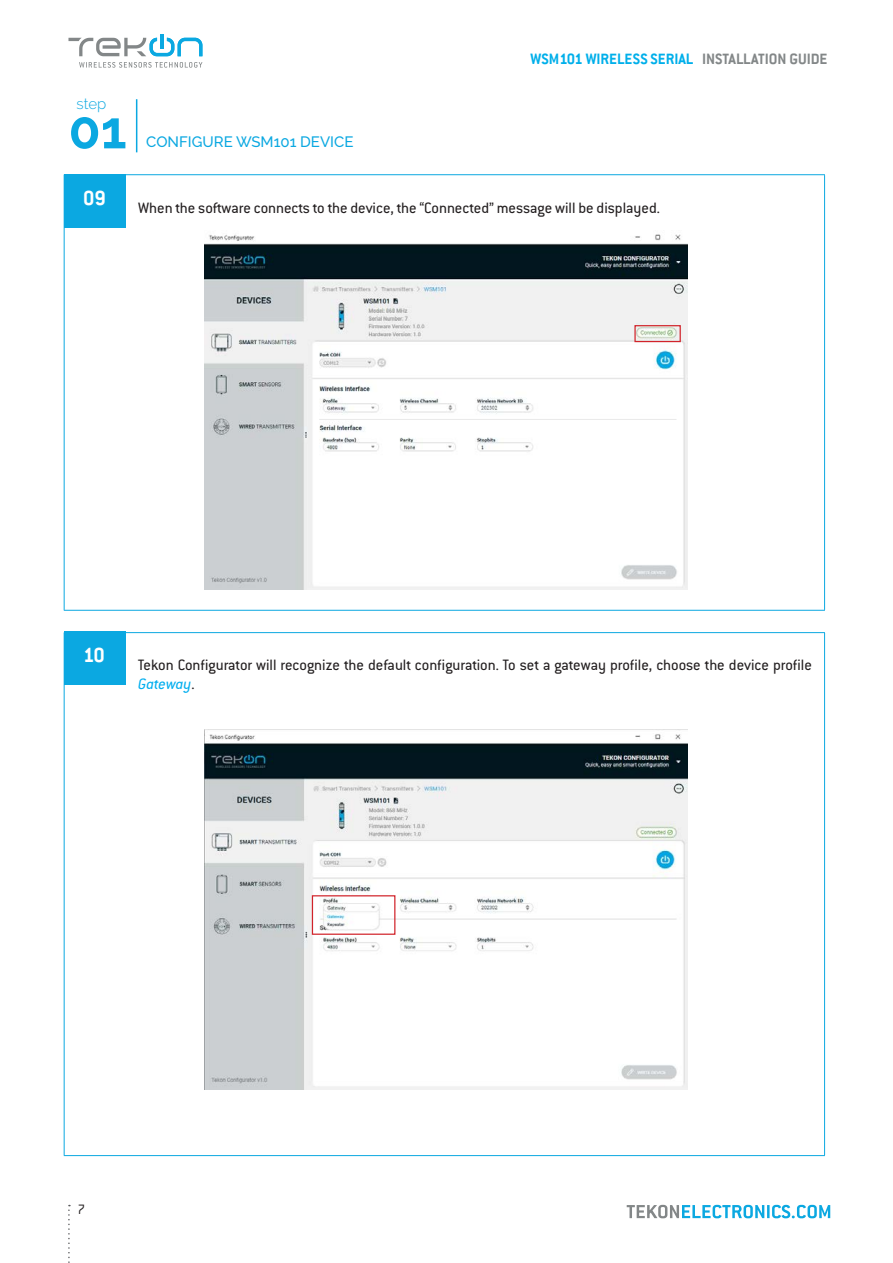
<style>
.page{position:relative;width:893px;height:1263px;background:#fff}
.page>*{position:absolute;margin:0;border:0;box-sizing:border-box;transform-origin:0 0}
.t1{font:700 52.5px "Raleway";color:#0ba8e1}
.t2{font:700 22.5px "Conduit ITC";color:#fff}
.textos{font:16.5px/19.8px "Conduit ITC Pro";color:#231f20}
.t3{font:700 16.5px "Conduit ITC";color:#00afea}
.t4{font:500 15px "Raleway";color:#0ba8e1}
.t5{font:300 15px "Raleway";color:#0ba8e1}
.t6{font:300 15px "Conduit ITC";color:#231f20}
.s1{color:#838788}
.s2{font-style:italic;color:#00aeef}
</style>
<div class="page">
<hr style="left:136px;top:99px;width:1px;height:53px;background:#0ba8e1">
<svg style="left:627px;top:1205px;width:203px;height:13px"></svg>
<svg style="left:68px;top:1205px;width:2px;height:58px"></svg>
<svg style="left:68px;top:34px;width:134px;height:22px"></svg>
<svg style="left:79px;top:62px;width:123px;height:6px"></svg>
<hr style="left:64px;top:174px;width:761px;height:1px;background:#0ba8e1">
<hr style="left:64px;top:175px;width:1px;height:435px;background:#0ba8e1">
<hr style="left:824px;top:175px;width:1px;height:435px;background:#0ba8e1">
<hr style="left:64px;top:610px;width:761px;height:1px;background:#0ba8e1">
<hr style="left:64px;top:632px;width:761px;height:1px;background:#0ba8e1">
<hr style="left:64px;top:633px;width:1px;height:522px;background:#0ba8e1">
<hr style="left:824px;top:633px;width:1px;height:522px;background:#0ba8e1">
<hr style="left:64px;top:1155px;width:761px;height:1px;background:#0ba8e1">
<div style="left:64px;top:174px;width:62px;height:54px;background:#0ba8e1"></div>
<img style="left:204px;top:234px;width:484px;height:356px">
<div style="left:634px;top:325px;width:47px;height:17px;border:1px solid #d1232a"></div>
<div style="left:64px;top:631px;width:62px;height:54px;background:#0ba8e1"></div>
<img style="left:204px;top:730px;width:484px;height:359px">
<div style="left:312px;top:895px;width:83px;height:40px;border:1px solid #d1232a"></div>
<p class="t5" style="left:77px;top:95px;width:31px">step</p>
<h1 class="t1" style="left:68px;top:100px;width:60px">01</h1>
<p class="t4" style="left:146px;top:133px;width:209px">CONFIGURE WSM101 DEVICE</p>
<p class="t3" style="left:531px;top:49px;width:298px">WSM101 WIRELESS SERIAL <span class="s1">INSTALLATION GUIDE</span></p>
<p class="t2" style="left:83px;top:184px;width:24px">09</p>
<p class="textos" style="left:138px;top:198px;width:523px">When the software connects to the device, the “Connected” message will be displayed.</p>
<p class="t2" style="left:83px;top:641px;width:23px">10</p>
<p class="textos" style="left:138px;top:655px;width:675px">Tekon Configurator will recognize the default configuration. To set a gateway profile, choose the device profile<br><span class="s2">Gateway</span>.</p>
<p class="t6" style="left:77px;top:1201px;width:9px">7</p>
</div>
